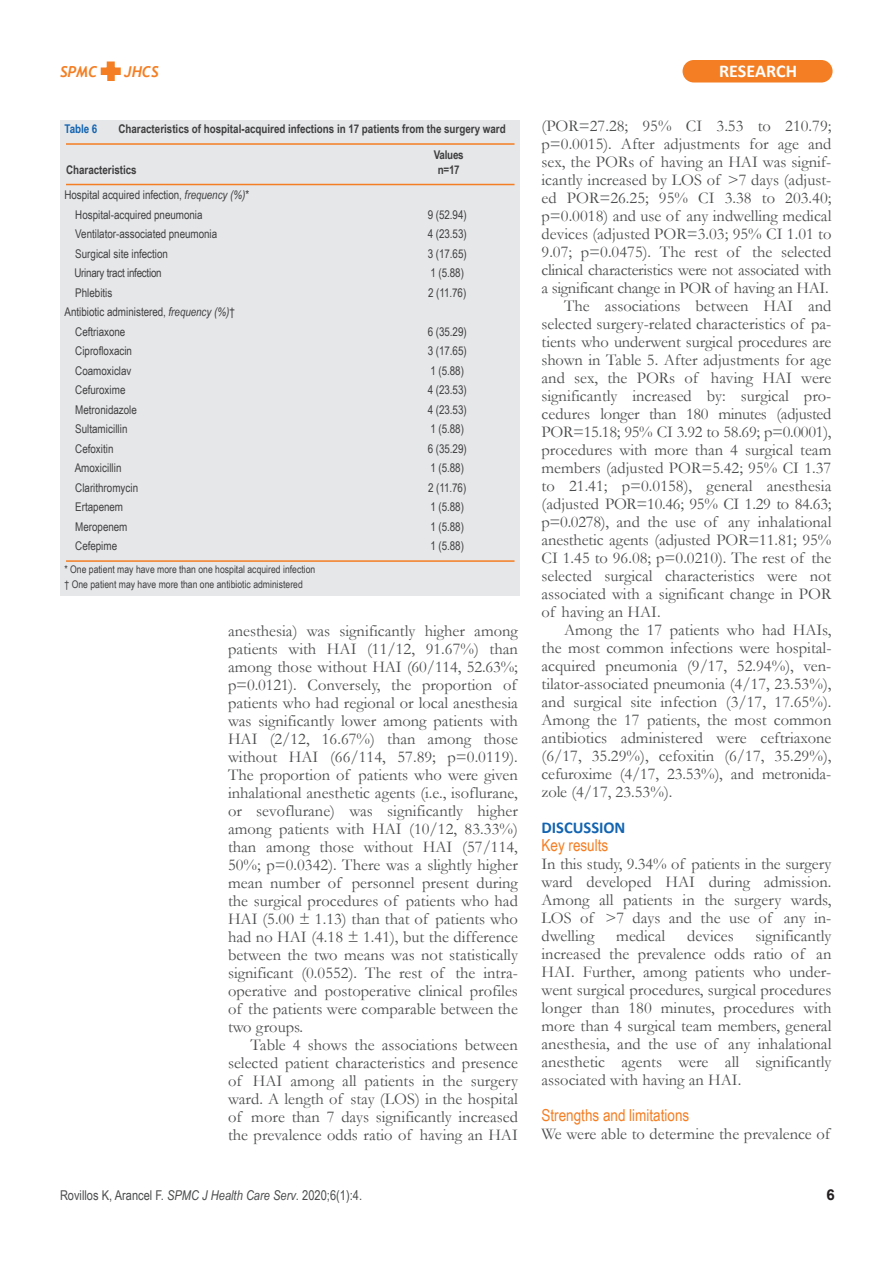
<style>
.page{position:relative;width:893px;height:1263px;background:#fff}
.page>*{position:absolute;margin:0;border:0;box-sizing:border-box;transform-origin:0 0}
.t1{font:700 18px "Calibri";letter-spacing:.005em;color:#fff}
.t2{font:16.5px/18px "Garamond";color:#4b4c4d;text-align:justify}
.t3{font:16.5px "Garamond";letter-spacing:-.02em;color:#4b4c4d}
.t4{font:16.5px "Arial Narrow";color:#f47e23}
.t5{font:700 16.5px "Calibri";color:#1364b1}
.t6{font:italic 700 15px "Trebuchet";color:#f47e23}
.t7{font:700 15px "Arial";color:#231f20}
.t8{font:13.5px "Arial Narrow";color:#4b4c4d}
.t9{font:12px/19.5px "Arial Narrow";letter-spacing:-.005em;color:#3f3f40}
.t10{font:700 12px "Arial Narrow";letter-spacing:-.005em;color:#3f3f40}
.t11{font:12px "Arial Narrow";letter-spacing:-.025em;color:#3f3f40}
.t12{font:700 12px/15px "Arial Narrow";letter-spacing:-.025em;color:#3f3f40;text-align:center}
.t13{font:700 12px "Arial Narrow";letter-spacing:-.005em;color:#1364b1}
.t14{font:10.5px/15px "Arial Narrow";color:#3f3f40}
.s1{font-style:italic}
</style>
<div class="page">
<div style="left:60px;top:120px;width:459px;height:476px;background:#e6e7e9"></div>
<hr style="left:66px;top:143px;width:448px;height:2px;background:#f47e23">
<hr style="left:66px;top:184px;width:448px;height:1px;background:#f47e23">
<hr style="left:66px;top:560px;width:448px;height:2px;background:#f47e23">
<div style="left:682px;top:60px;width:150px;height:22px;background:#f47e23;border-radius:11px"></div>
<svg style="left:100px;top:62px;width:21px;height:19px"></svg>
<p class="t6" style="left:60px;top:62px;width:39px">SPMC</p>
<p class="t6" style="left:124px;top:62px;width:36px">JHCS</p>
<p class="t1" style="left:719px;top:63px;width:80px">RESEARCH</p>
<p class="t13" style="left:64px;top:122px;width:34px">Table 6</p>
<p class="t10" style="left:118px;top:122px;width:389px">Characteristics of hospital-acquired infections in 17 patients from the surgery ward</p>
<p class="t10" style="left:66px;top:163px;width:72px">Characteristics</p>
<p class="t9" style="left:75px;top:185px;width:176px;text-indent:-11px">Hospital acquired infection, <span class="s1">frequency (%)</span>*<br>Hospital-acquired pneumonia<br>Ventilator-associated pneumonia</p>
<p class="t12" style="left:434px;top:147px;width:31px">Values n=17</p>
<p class="t9" style="left:428px;top:205px;width:40px">9 (52.94)</p>
<p class="t9" style="left:428px;top:224px;width:40px">4 (23.53)</p>
<p class="t9" style="left:75px;top:244px;width:94px">Surgical site infection</p>
<p class="t9" style="left:428px;top:244px;width:40px">3 (17.65)</p>
<p class="t11" style="left:74px;top:266px;width:89px">Urinary tract infection</p>
<p class="t9" style="left:430px;top:263px;width:35px">1 (5.88)</p>
<p class="t9" style="left:75px;top:283px;width:39px">Phlebitis</p>
<p class="t9" style="left:64px;top:302px;width:172px">Antibiotic administered, <span class="s1">frequency (%)</span>†</p>
<p class="t9" style="left:75px;top:322px;width:52px">Ceftriaxone</p>
<p class="t9" style="left:428px;top:322px;width:40px">6 (35.29)</p>
<p class="t9" style="left:75px;top:341px;width:58px">Ciprofloxacin</p>
<p class="t9" style="left:428px;top:341px;width:40px">3 (17.65)</p>
<p class="t9" style="left:75px;top:361px;width:58px">Coamoxiclav</p>
<p class="t9" style="left:430px;top:361px;width:35px">1 (5.88)</p>
<p class="t9" style="left:428px;top:283px;width:40px">2 (11.76)</p>
<p class="t9" style="left:75px;top:380px;width:52px">Cefuroxime</p>
<p class="t9" style="left:428px;top:380px;width:40px">4 (23.53)</p>
<p class="t9" style="left:75px;top:400px;width:63px">Metronidazole</p>
<p class="t9" style="left:428px;top:400px;width:40px">4 (23.53)</p>
<p class="t9" style="left:75px;top:419px;width:54px">Sultamicillin</p>
<p class="t9" style="left:430px;top:419px;width:35px">1 (5.88)</p>
<p class="t9" style="left:75px;top:439px;width:40px">Cefoxitin</p>
<p class="t9" style="left:428px;top:439px;width:40px">6 (35.29)</p>
<p class="t9" style="left:75px;top:458px;width:48px">Amoxicillin</p>
<p class="t9" style="left:430px;top:458px;width:35px">1 (5.88)</p>
<p class="t9" style="left:75px;top:478px;width:64px">Clarithromycin</p>
<p class="t9" style="left:428px;top:478px;width:40px">2 (11.76)</p>
<p class="t9" style="left:75px;top:497px;width:49px">Ertapenem</p>
<p class="t9" style="left:430px;top:497px;width:35px">1 (5.88)</p>
<p class="t9" style="left:75px;top:517px;width:54px">Meropenem</p>
<p class="t9" style="left:430px;top:517px;width:35px">1 (5.88)</p>
<p class="t9" style="left:75px;top:536px;width:43px">Cefepime</p>
<p class="t9" style="left:430px;top:536px;width:35px">1 (5.88)</p>
<p class="t14" style="left:64px;top:562px;width:252px">* One patient may have more than one hospital acquired infection † One patient may have more than one antibiotic administered</p>
<p class="t2" style="left:228px;top:622px;width:291px">anesthesia) was significantly higher among patients with HAI (11/12, 91.67%) than among those without HAI (60/114, 52.63%; p=0.0121). Conversely, the proportion of patients who had regional or local anesthesia was significantly lower among patients with HAI (2/12, 16.67%) than among those without HAI (66/114, 57.89; p=0.0119).<br>The proportion of patients who were given inhalational anesthetic agents (i.e., isoflurane, or sevoflurane) was significantly higher among patients with HAI (10/12, 83.33%) than among those without HAI (57/114, 50%; p=0.0342). There was a slightly higher mean number of personnel present during the surgical procedures of patients who had HAI (5.00 ± 1.13) than that of patients who had no HAI (4.18 ± 1.41), but the difference between the two means was not statistically significant (0.0552). The rest of the intra&shy;operative and postoperative clinical profiles of the patients were comparable between the two groups.</p>
<p class="t2" style="left:228px;top:1036px;width:291px;text-indent:22px">Table 4 shows the associations between selected patient characteristics and presence of HAI among all patients in the surgery ward. A length of stay (LOS) in the hospital of more than 7 days significantly increased the prevalence odds ratio of having an HAI</p>
<p class="t2" style="left:542px;top:117px;width:291px">(POR=27.28; 95% CI 3.53 to 210.79;</p>
<p class="t2" style="left:542px;top:135px;width:291px">p=0.0015). After adjustments for age and</p>
<p class="t2" style="left:542px;top:153px;width:291px">sex, the PORs of having an HAI was signif-</p>
<p class="t2" style="left:542px;top:171px;width:291px">icantly increased by LOS of &gt;7 days (adjust-</p>
<p class="t2" style="left:542px;top:189px;width:291px">ed POR=26.25; 95% CI 3.38 to 203.40;</p>
<p class="t2" style="left:542px;top:207px;width:291px">p=0.0018) and use of any indwelling medical</p>
<p class="t2" style="left:542px;top:225px;width:291px">devices (adjusted POR=3.03; 95% CI 1.01 to</p>
<p class="t2" style="left:542px;top:243px;width:291px">9.07; p=0.0475). The rest of the selected</p>
<p class="t3" style="left:542px;top:260px;width:291px">clinical characteristics were not associated with</p>
<p class="t3" style="left:542px;top:278px;width:289px">a significant change in POR of having an HAI.</p>
<p class="t2" style="left:564px;top:297px;width:269px">The associations between HAI and</p>
<p class="t2" style="left:542px;top:315px;width:291px">selected surgery-related characteristics of pa-</p>
<p class="t2" style="left:542px;top:333px;width:291px">tients who underwent surgical procedures are</p>
<p class="t2" style="left:542px;top:351px;width:291px">shown in Table 5. After adjustments for age</p>
<p class="t2" style="left:542px;top:369px;width:291px">and sex, the PORs of having HAI were</p>
<p class="t2" style="left:542px;top:387px;width:291px">significantly increased by: surgical pro-</p>
<p class="t3" style="left:542px;top:404px;width:291px">cedures longer than 180 minutes (adjusted</p>
<p class="t2" style="left:542px;top:423px;width:291px">POR=15.18; 95% CI 3.92 to 58.69; p=0.0001),</p>
<p class="t2" style="left:542px;top:441px;width:291px">procedures with more than 4 surgical team</p>
<p class="t2" style="left:542px;top:459px;width:291px">members (adjusted POR=5.42; 95% CI 1.37</p>
<p class="t2" style="left:542px;top:477px;width:291px">to 21.41; p=0.0158), general anesthesia</p>
<p class="t2" style="left:542px;top:495px;width:291px">(adjusted POR=10.46; 95% CI 1.29 to 84.63;</p>
<p class="t2" style="left:542px;top:513px;width:291px">p=0.0278), and the use of any inhalational</p>
<p class="t2" style="left:542px;top:531px;width:291px">anesthetic agents (adjusted POR=11.81; 95%</p>
<p class="t2" style="left:542px;top:549px;width:291px">CI 1.45 to 96.08; p=0.0210). The rest of the</p>
<p class="t2" style="left:542px;top:567px;width:291px">selected surgical characteristics were not</p>
<p class="t2" style="left:542px;top:585px;width:291px">associated with a significant change in POR</p>
<p class="t2" style="left:542px;top:603px;width:121px">of having an HAI.</p>
<p class="t2" style="left:564px;top:621px;width:269px">Among the 17 patients who had HAIs,</p>
<p class="t2" style="left:542px;top:639px;width:291px">the most common infections were hospital-</p>
<p class="t2" style="left:542px;top:657px;width:291px">acquired pneumonia (9/17, 52.94%), ven-</p>
<p class="t2" style="left:542px;top:675px;width:291px">tilator-associated pneumonia (4/17, 23.53%),</p>
<p class="t2" style="left:542px;top:693px;width:291px">and surgical site infection (3/17, 17.65%).</p>
<p class="t2" style="left:542px;top:711px;width:291px">Among the 17 patients, the most common</p>
<p class="t2" style="left:542px;top:729px;width:291px">antibiotics administered were ceftriaxone</p>
<p class="t2" style="left:542px;top:747px;width:291px">(6/17, 35.29%), cefoxitin (6/17, 35.29%),</p>
<p class="t2" style="left:542px;top:765px;width:291px">cefuroxime (4/17, 23.53%), and metronida-</p>
<p class="t2" style="left:542px;top:783px;width:132px">zole (4/17, 23.53%).</p>
<p class="t5" style="left:542px;top:820px;width:85px">DISCUSSION</p>
<p class="t4" style="left:542px;top:835px;width:68px">Key results</p>
<p class="t2" style="left:542px;top:855px;width:291px">In this study, 9.34% of patients in the surgery ward developed HAI during admission.<br>Among all patients in the surgery wards, LOS of &gt;7 days and the use of any in&shy;dwelling</p>
<p class="t2" style="left:616px;top:927px;width:51px">medical</p>
<p class="t2" style="left:687px;top:927px;width:48px">devices</p>
<p class="t2" style="left:542px;top:927px;width:291px;text-indent:214px">significantly increased the prevalence odds ratio of an HAI. Further, among patients who under&shy;went surgical procedures, surgical procedures longer than 180 minutes, procedures with more than 4 surgical team members, general anesthesia, and the use of any inhalational anesthetic agents were all significantly associated with having an HAI.</p>
<p class="t4" style="left:542px;top:1105px;width:149px">Strengths and limitations</p>
<p class="t2" style="left:542px;top:1125px;width:290px">We were able to determine the prevalence of</p>
<p class="t8" style="left:60px;top:1187px;width:304px">Rovillos K, Arancel F. <span class="s1">SPMC J Health Care Serv</span>. 2020;6(1):4.</p>
<p class="t7" style="left:826px;top:1187px;width:10px">6</p>
</div>
